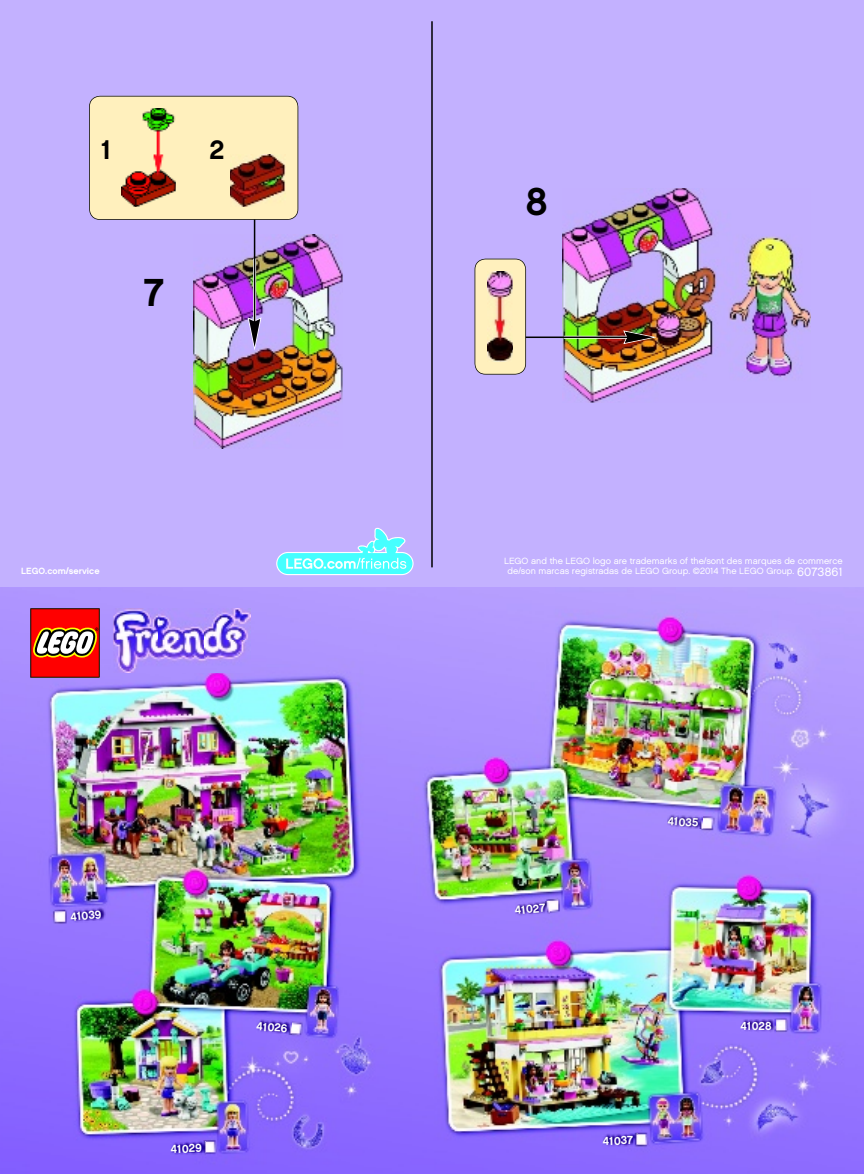
<style>
.page{position:relative;width:864px;height:1174px;background:#fff}
.page>*{position:absolute;margin:0;border:0;box-sizing:border-box;transform-origin:0 0}
.t1{font:700 39px "LEGO Chalet 60";color:#000}
.t2{font:700 27px "LEGO Chalet 60";color:#000}
.t3{font:700 11.7px "LEGO Chalet 60";letter-spacing:-.005em;color:#fff}
.t4{font:9px/10.5px "LEGO Chalet 60";color:#fff;text-align:center}
.t5{font:700 9px "LEGO Chalet 60";color:#fff}
.s1{font-size:12px}
</style>
<div class="page">
<div style="left:0;top:0;width:831px;height:137px;background:#c3b1ff"></div>
<div style="left:246px;top:137px;width:318px;height:106px;background:#c3b1ff"></div>
<div style="left:138px;top:220px;width:108px;height:367px;background:#c3b1ff"></div>
<div style="left:299px;top:243px;width:265px;height:344px;background:#c3b1ff"></div>
<img style="left:562px;top:188px;width:248px;height:215px">
<svg style="left:474px;top:259px;width:52px;height:115px;background:#eee0b5"></svg>
<img style="left:487px;top:272px;width:25px;height:89px">
<hr style="left:431px;top:21px;width:1px;height:546px;background:#000">
<hr style="left:563px;top:336px;width:69px;height:3px;background:#fff">
<svg style="left:623px;top:330px;width:32px;height:14px"></svg>
<hr style="left:525px;top:336px;width:107px;height:2px;background:#000">
<img style="left:194px;top:234px;width:148px;height:214px">
<div style="left:89px;top:96px;width:209px;height:124px;background:#fff0bd"></div>
<img style="left:121px;top:108px;width:55px;height:99px">
<img style="left:230px;top:155px;width:55px;height:52px">
<hr style="left:253px;top:259px;width:3px;height:67px;background:#fff">
<svg style="left:248px;top:317px;width:13px;height:33px"></svg>
<hr style="left:254px;top:219px;width:1px;height:107px;background:#000">
<img style="left:0;top:587px;width:863px;height:587px">
<img style="left:113px;top:608px;width:137px;height:65px">
<svg style="left:30px;top:608px;width:70px;height:69px;background:#d53c2d"></svg>
<img style="left:515px;top:901px;width:34px;height:15px">
<img style="left:667px;top:814px;width:35px;height:15px">
<img style="left:602px;top:1133px;width:35px;height:14px">
<img style="left:171px;top:1141px;width:35px;height:14px">
<img style="left:256px;top:1019px;width:35px;height:15px">
<img style="left:71px;top:908px;width:35px;height:14px">
<img style="left:740px;top:1019px;width:35px;height:13px">
<svg style="left:276px;top:528px;width:137px;height:47px;background:#95ddff"></svg>
<h2 class="t2" style="left:101px;top:133px;width:13px">1</h2>
<h2 class="t2" style="left:209px;top:133px;width:17px">2</h2>
<h1 class="t1" style="left:144px;top:268px;width:22px">7</h1>
<h1 class="t1" style="left:525px;top:177px;width:23px">8</h1>
<p class="t5" style="left:21px;top:565px;width:80px">LEGO.com/service</p>
<p class="t4" style="left:504px;top:555px;width:340px">LEGO and the LEGO logo are trademarks of the/sont des marques de commerce de/son marcas registradas de LEGO Group. ©2014 The LEGO Group. <span class="s1">6073861</span></p>
<p class="t3" style="left:70px;top:909px;width:33px;rotate:-5deg">41039</p>
<p class="t3" style="left:170px;top:1141px;width:33px;rotate:-2deg">41029</p>
<p class="t3" style="left:257px;top:1018px;width:33px;rotate:4deg">41026</p>
<p class="t3" style="left:514px;top:903px;width:32px;rotate:-5deg">41027</p>
<p class="t3" style="left:667px;top:813px;width:32px;rotate:4deg">41035</p>
<p class="t3" style="left:602px;top:1133px;width:32px;rotate:-1deg">41037</p>
<p class="t3" style="left:740px;top:1018px;width:32px">41028</p>
</div>
